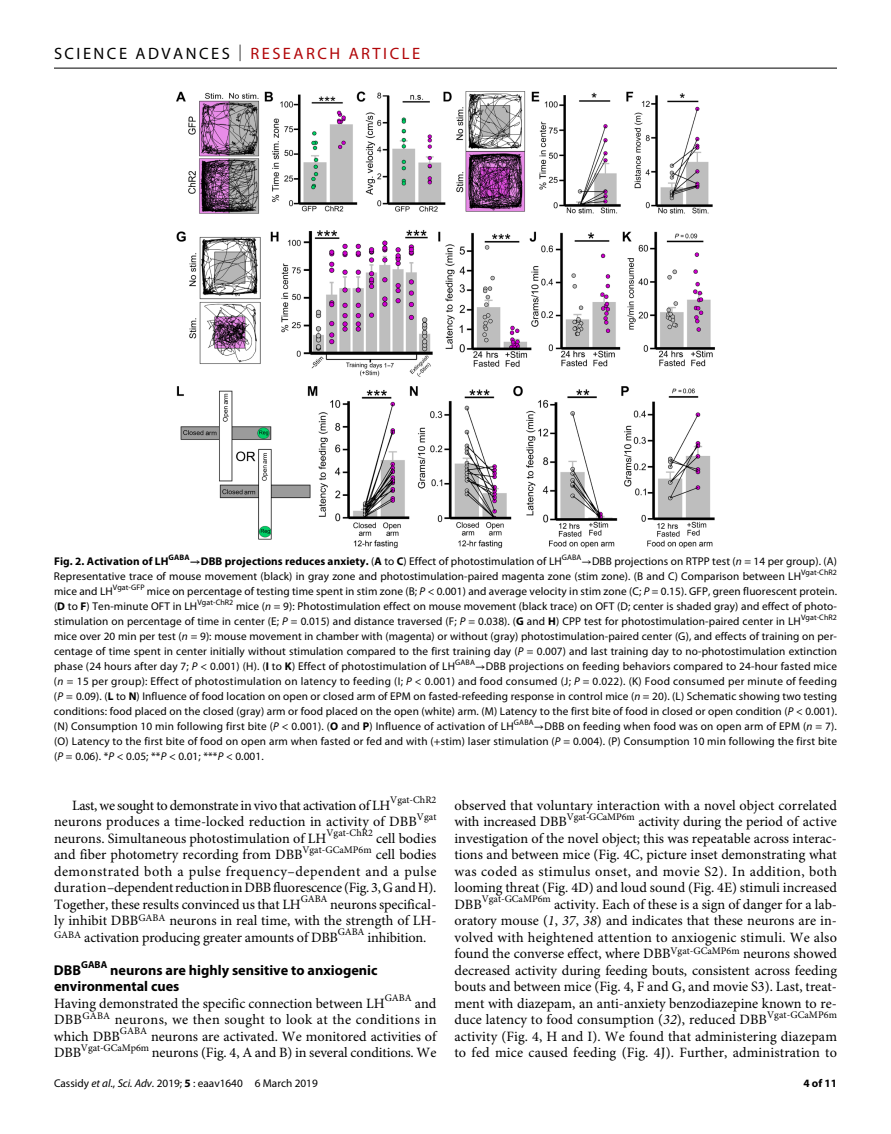
<style>
.page{position:relative;width:891px;height:1134px;background:#fff}
.page>*{position:absolute;margin:0;border:0;box-sizing:border-box;transform-origin:0 0}
.t1{font:16.5px "Myriad Pro";letter-spacing:.15em;color:#000}
.t2{font:14.25px/16.5px "Minion Pro";letter-spacing:-.005em;color:#000;text-align:justify}
.t3{font:700 14.25px/16.5px "Myriad Pro";color:#000}
.t4{font:11.25px/15px "Myriad Pro";letter-spacing:.02em;color:#000;text-align:justify}
.t5{font:11.25px "Myriad Pro";color:#000}
.t6{font:700 11.25px "Myriad Pro";color:#000}
.s1{font-weight:300}
.s2{color:#b10508}
.s3{font-weight:700}
.s4{font-family:"STIX General";font-weight:700}
.s5{font-family:"STIX General"}
.s6{font-style:italic}
</style>
<div class="page">
<hr style="left:54px;top:68px;width:783px;height:1px;background:#000">
<img style="left:176px;top:91px;width:539px;height:457px">
<h1 class="t1" style="left:54px;top:40px;width:368px">SCIENCE ADVANCES <span class="s1">|</span> <span class="s2">RESEARCH ARTICLE</span></h1>
<p class="t4" style="left:54px;top:554px;width:785px"><span class="s3">Fig. 2. Activation of LH</span><sup>GABA</sup><span class="s4">→</span><span class="s3">DBB projections reduces anxiety.</span> (<span class="s3">A</span> to <span class="s3">C</span>) Effect of photostimulation of LH<sup>GABA</sup><span class="s5">→</span>DBB projections on RTPP test (<span class="s6">n</span> = 14 per group). (A)<br>Representative trace of mouse movement (black) in gray zone and photostimulation-paired magenta zone (stim zone). (B and C) Comparison between LH<sup>Vgat-ChR2 </sup>mice and LH<sup>Vgat-GFP</sup> mice on percentage of testing time spent in stim zone (B; <span class="s6">P</span> &lt; 0.001) and average velocity in stim zone (C; <span class="s6">P</span> = 0.15). GFP, green fluorescent protein. (<span class="s3">D</span> to <span class="s3">F</span>) Ten-minute OFT in LH<sup>Vgat-ChR2</sup> mice (<span class="s6">n</span> = 9): Photostimulation effect on mouse movement (black trace) on OFT (D; center is shaded gray) and effect of photo&shy;stimulation on percentage of time in center (E; <span class="s6">P</span> = 0.015) and distance traversed (F; <span class="s6">P</span> = 0.038). (<span class="s3">G</span> and <span class="s3">H</span>) CPP test for photostimulation-paired center in LH<sup>Vgat-ChR2 </sup>mice over 20 min per test (<span class="s6">n</span> = 9): mouse movement in chamber with (magenta) or without (gray) photostimulation-paired center (G), and effects of training on per&shy;centage of time spent in center initially without stimulation compared to the first training day (<span class="s6">P</span> = 0.007) and last training day to no-photostimulation extinction phase (24 hours after day 7; <span class="s6">P</span> &lt; 0.001) (H). (<span class="s3">I</span> to <span class="s3">K</span>) Effect of photostimulation of LH<sup>GABA</sup><span class="s5">→</span>DBB projections on feeding behaviors compared to 24-hour fasted mice (<span class="s6">n</span> = 15 per group): Effect of photostimulation on latency to feeding (I; <span class="s6">P</span> &lt; 0.001) and food consumed (J; <span class="s6">P</span> = 0.022). (K) Food consumed per minute of feeding (<span class="s6">P</span> = 0.09). (<span class="s3">L</span> to <span class="s3">N</span>) Influence of food location on open or closed arm of EPM on fasted-refeeding response in control mice (<span class="s6">n</span> = 20). (L) Schematic showing two testing conditions: food placed on the closed (gray) arm or food placed on the open (white) arm. (M) Latency to the first bite of food in closed or open condition (<span class="s6">P</span> &lt; 0.001). (N) Consumption 10 min following first bite (<span class="s6">P</span> &lt; 0.001). (<span class="s3">O</span> and <span class="s3">P</span>) Influence of activation of LH<sup>GABA</sup><span class="s5">→</span>DBB on feeding when food was on open arm of EPM (<span class="s6">n</span> = 7). (O) Latency to the first bite of food on open arm when fasted or fed and with (+stim) laser stimulation (<span class="s6">P</span> = 0.004). (P) Consumption 10 min following the first bite (<span class="s6">P</span> = 0.06). *<span class="s6">P</span> &lt; 0.05; **<span class="s6">P</span> &lt; 0.01; ***<span class="s6">P</span> &lt; 0.001.</p>
<p class="t2" style="left:54px;top:798px;width:384px;text-indent:18px">Last, we sought to demonstrate in vivo that activation of LH<sup>Vgat-ChR2 </sup>neurons produces a time-locked reduction in activity of DBB<sup>Vgat </sup>neurons. Simultaneous photostimulation of LH<sup>Vgat-ChR2</sup> cell bodies and fiber photometry recording from DBB<sup>Vgat-GCaMP6m</sup> cell bodies demonstrated both a pulse frequency–dependent and a pulse duration–dependent reduction in DBB fluorescence (Fig. 3, G and H).<br>Together, these results convinced us that LH<sup>GABA</sup> neurons specifical&shy;ly inhibit DBB<sup>GABA</sup> neurons in real time, with the strength of LH-<sup>GABA</sup> activation producing greater amounts of DBB<sup>GABA</sup> inhibition.</p>
<p class="t3" style="left:54px;top:960px;width:325px">DBB<sup>GABA</sup> neurons are highly sensitive to anxiogenic environmental cues</p>
<p class="t2" style="left:54px;top:996px;width:384px">Having demonstrated the specific connection between LH<sup>GABA</sup> and DBB<sup>GABA</sup> neurons, we then sought to look at the conditions in which DBB<sup>GABA</sup> neurons are activated. We monitored activities of DBB<sup>Vgat-GCaMp6m</sup> neurons (Fig. 4, A and B) in several conditions. We</p>
<p class="t5" style="left:54px;top:1074px;width:265px">Cassidy <span class="s6">et al</span>., <span class="s6">Sci. Adv.</span> 2019; <span class="s3">5</span> : eaav1640 6 March 2019</p>
<p class="t2" style="left:454px;top:798px;width:384px">observed that voluntary interaction with a novel object correlated with increased DBB<sup>Vgat-GCaMP6m</sup> activity during the period of active investigation of the novel object; this was repeatable across interac&shy;tions and between mice (Fig. 4C, picture inset demonstrating what was coded as stimulus onset, and movie S2). In addition, both looming threat (Fig. 4D) and loud sound (Fig. 4E) stimuli increased DBB<sup>Vgat-GCaMP6m</sup> activity. Each of these is a sign of danger for a lab&shy;oratory mouse (<span class="s6">1</span>, <span class="s6">37</span>, <span class="s6">38</span>) and indicates that these neurons are in&shy;volved with heightened attention to anxiogenic stimuli. We also found the converse effect, where DBB<sup>Vgat-GCaMP6m</sup> neurons showed decreased activity during feeding bouts, consistent across feeding bouts and between mice (Fig. 4, F and G, and movie S3). Last, treat&shy;ment with diazepam, an anti-anxiety benzodiazepine known to re&shy;duce latency to food consumption (<span class="s6">32</span>), reduced DBB<sup>Vgat-GCaMP6m </sup>activity (Fig. 4, H and I). We found that administering diazepam to fed mice caused feeding (Fig. 4J). Further, administration to</p>
<p class="t6" style="left:803px;top:1074px;width:35px">4 of 11</p>
</div>
